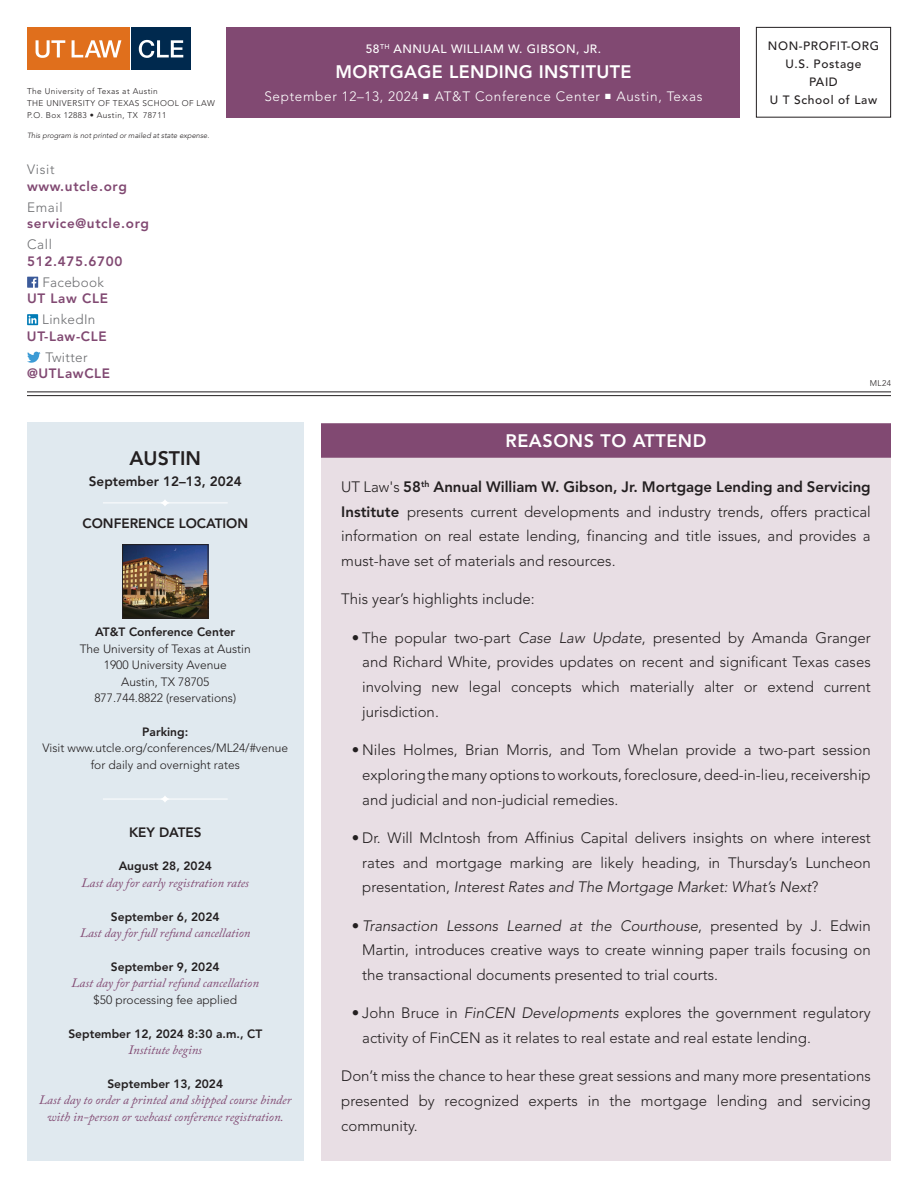
<style>
.page{position:relative;width:918px;height:1188px;background:#fff}
.page>*{position:absolute;margin:0;border:0;box-sizing:border-box;transform-origin:0 0}
.t1{font:800 19.5px "Avenir LT Std";color:#231f20}
.t2{font:800 18px "Avenir LT Std";letter-spacing:.02em;color:#fff}
.t3{font:300 15px/24.8px "Avenir LT Std";color:#231f20;text-align:justify}
.t4{font:800 13.5px "Avenir LT Std";letter-spacing:.05em;color:#814972}
.t5{font:300 13.5px "Avenir LT Std";letter-spacing:.05em;color:#fff}
.t6{font:800 13.5px "Avenir LT Std";color:#231f20}
.t7{font:300 13.5px "Avenir LT Std";letter-spacing:.025em;color:#6c6d70}
.t8{font:italic 12.75px/16.5px "Adobe Caslon Pro";color:#814972;text-align:center}
.t9{font:300 12px/16.5px "Avenir LT Std";color:#231f20;text-align:center}
.t10{font:800 12px "Avenir LT Std";color:#231f20}
.t11{font:500 12px/18px "Avenir LT Std";letter-spacing:.05em;color:#231f20;text-align:center}
.t12{font:500 12px "Avenir LT Std";letter-spacing:.04em;color:#fff}
.t13{font:300 8.25px/12px "Avenir LT Std";letter-spacing:.05em;color:#231f20}
.t14{font:italic 300 7.5px "Avenir LT Std";color:#231f20}
.s1{font-weight:800}
.s2{font-style:italic}
</style>
<div class="page">
<div style="left:756px;top:27px;width:135px;height:91px;border:1px solid #231f20"></div>
<svg style="left:27px;top:277px;width:11px;height:11px"></svg>
<svg style="left:27px;top:314px;width:11px;height:11px"></svg>
<svg style="left:29px;top:316px;width:7px;height:8px"></svg>
<svg style="left:27px;top:352px;width:14px;height:11px"></svg>
<div style="left:227px;top:27px;width:513px;height:91px;background:#814972"></div>
<hr style="left:27px;top:391px;width:864px;height:1px;background:#231f20">
<hr style="left:27px;top:395px;width:864px;height:1px;background:#231f20">
<div style="left:131px;top:27px;width:60px;height:42px;background:#00294e"></div>
<div style="left:27px;top:27px;width:102px;height:42px;background:#e06f1c"></div>
<svg style="left:36px;top:40px;width:29px;height:18px"></svg>
<svg style="left:72px;top:40px;width:49px;height:17px"></svg>
<svg style="left:139px;top:40px;width:44px;height:18px"></svg>
<div style="left:27px;top:423px;width:277px;height:738px;background:#e0e9ef"></div>
<svg style="left:103px;top:500px;width:125px;height:6px"></svg>
<img style="left:124px;top:546px;width:82px;height:70px">
<div style="left:122px;top:544px;width:86px;height:74px;border:1px solid #231f20"></div>
<svg style="left:103px;top:796px;width:125px;height:6px"></svg>
<div style="left:321px;top:424px;width:570px;height:737px;background:#e8dee4"></div>
<div style="left:321px;top:423px;width:570px;height:35px;background:#814972"></div>
<p class="t13" style="left:27px;top:85px;width:189px">The University of Texas at Austin<br>THE UNIVERSITY OF TEXAS SCHOOL OF LAW<br>P.O. Box 12883 • Austin, TX 78711</p>
<p class="t14" style="left:27px;top:131px;width:184px">This program is not printed or mailed at state expense.</p>
<p class="t7" style="left:27px;top:162px;width:29px">Visit</p>
<p class="t4" style="left:27px;top:178px;width:101px">www.utcle.org</p>
<p class="t7" style="left:27px;top:199px;width:37px">Email</p>
<p class="t4" style="left:27px;top:216px;width:123px">service@utcle.org</p>
<p class="t7" style="left:27px;top:237px;width:27px">Call</p>
<p class="t4" style="left:27px;top:253px;width:97px">512.475.6700</p>
<p class="t7" style="left:42px;top:274px;width:63px">Facebook</p>
<p class="t4" style="left:27px;top:291px;width:83px">UT Law CLE</p>
<p class="t7" style="left:42px;top:312px;width:55px">LinkedIn</p>
<p class="t4" style="left:27px;top:328px;width:81px">UT-Law-CLE</p>
<p class="t7" style="left:45px;top:349px;width:44px">Twitter</p>
<p class="t4" style="left:27px;top:366px;width:85px">@UTLawCLE</p>
<p class="t12" style="left:366px;top:42px;width:237px">58<sup>TH</sup> ANNUAL WILLIAM W. GIBSON, JR.</p>
<p class="t2" style="left:335px;top:61px;width:297px">MORTGAGE LENDING INSTITUTE</p>
<p class="t5" style="left:264px;top:88px;width:439px">September 12–13, 2024 ■ AT&amp;T Conference Center ■ Austin, Texas</p>
<p class="t11" style="left:768px;top:37px;width:113px">NON-PROFIT-ORG<br>U.S. Postage<br>PAID<br>U T School of Law</p>
<p class="t13" style="left:870px;top:377px;width:23px">ML24</p>
<h1 class="t1" style="left:130px;top:446px;width:73px">AUSTIN</h1>
<p class="t6" style="left:89px;top:473px;width:154px">September 12–13, 2024</p>
<p class="t6" style="left:82px;top:515px;width:167px">CONFERENCE LOCATION</p>
<p class="t10" style="left:95px;top:625px;width:141px">AT&amp;T Conference Center</p>
<p class="t9" style="left:80px;top:640px;width:173px">The University of Texas at Austin<br>1900 University Avenue<br>Austin, TX 78705<br>877.744.8822 (reservations)</p>
<p class="t10" style="left:142px;top:725px;width:48px">Parking:</p>
<p class="t9" style="left:42px;top:740px;width:247px">Visit www.utcle.org/conferences/ML24/#venue for daily and overnight rates</p>
<p class="t6" style="left:129px;top:824px;width:74px">KEY DATES</p>
<p class="t10" style="left:119px;top:859px;width:95px">August 28, 2024</p>
<p class="t8" style="left:82px;top:874px;width:169px">Last day for early registration rates</p>
<p class="t10" style="left:111px;top:909px;width:110px">September 6, 2024</p>
<p class="t8" style="left:80px;top:924px;width:172px">Last day for full refund cancellation</p>
<p class="t10" style="left:111px;top:960px;width:110px">September 9, 2024</p>
<p class="t8" style="left:72px;top:975px;width:189px">Last day for partial refund cancellation</p>
<p class="t9" style="left:94px;top:992px;width:145px">$50 processing fee applied</p>
<p class="t10" style="left:68px;top:1026px;width:195px">September 12, 2024 8:30 a.m., CT</p>
<p class="t8" style="left:129px;top:1041px;width:75px">Institute begins</p>
<p class="t10" style="left:107px;top:1077px;width:117px">September 13, 2024</p>
<p class="t8" style="left:39px;top:1092px;width:254px">Last day to order a printed and shipped course binder with in-person or webcast conference registration.</p>
<p class="t2" style="left:506px;top:430px;width:202px">REASONS TO ATTEND</p>
<p class="t3" style="left:341px;top:474px;width:531px">UT Law's <span class="s1">58</span><sup>th</sup> <span class="s1">Annual William W. Gibson, Jr. Mortgage Lending and Servicing Institute</span> presents current developments and industry trends, offers practical information on real estate lending, financing and title issues, and provides a must-have set of materials and resources.</p>
<p class="t3" style="left:341px;top:587px;width:195px">This year’s highlights include:</p>
<p class="t3" style="left:362px;top:625px;width:510px;text-indent:-10px">• The popular two-part <span class="s2">Case Law Update</span>, presented by Amanda Granger and Richard White, provides updates on recent and significant Texas cases involving new legal concepts which materially alter or extend current jurisdiction.</p>
<p class="t3" style="left:362px;top:738px;width:510px;text-indent:-10px">• Niles Holmes, Brian Morris, and Tom Whelan provide a two-part session exploring the many options to workouts, foreclosure, deed-in-lieu, receivership and judicial and non-judicial remedies.</p>
<p class="t3" style="left:362px;top:825px;width:510px;text-indent:-10px">• Dr. Will McIntosh from Affinius Capital delivers insights on where interest rates and mortgage marking are likely heading, in Thursday’s Luncheon presentation, <span class="s2">Interest Rates and The Mortgage Market: What’s Next</span>?</p>
<p class="t3" style="left:362px;top:913px;width:510px;text-indent:-10px">• <span class="s2">Transaction Lessons Learned at the Courthouse</span>, presented by J. Edwin Martin, introduces creative ways to create winning paper trails focusing on the transactional documents presented to trial courts.</p>
<p class="t3" style="left:362px;top:1001px;width:510px;text-indent:-10px">• John Bruce in <span class="s2">FinCEN Developments</span> explores the government regulatory activity of FinCEN as it relates to real estate and real estate lending.</p>
<p class="t3" style="left:341px;top:1064px;width:531px">Don’t miss the chance to hear these great sessions and many more presentations presented by recognized experts in the mortgage lending and servicing community.</p>
</div>
